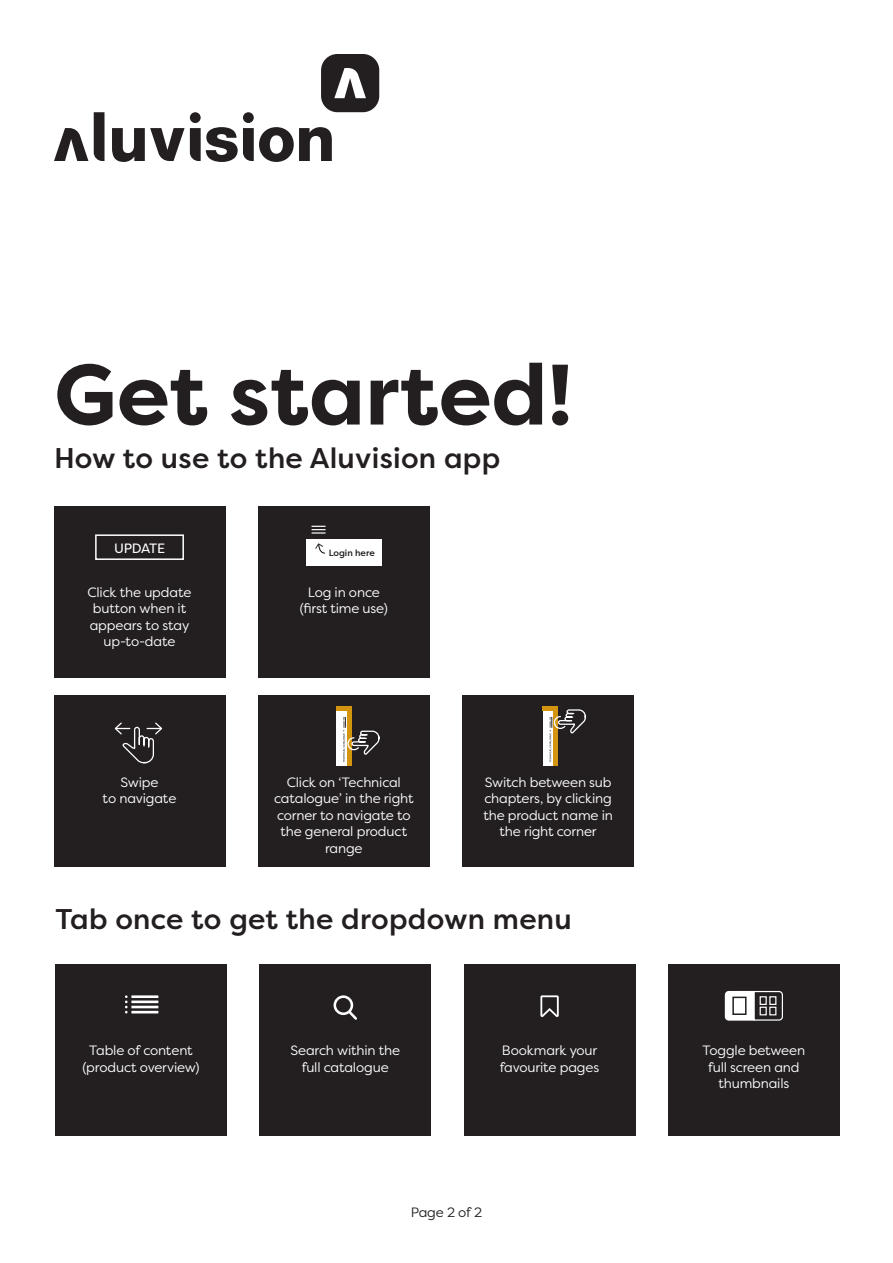
<style>
.page{position:relative;width:893px;height:1263px;background:#fff}
.page>*{position:absolute;margin:0;border:0;box-sizing:border-box;transform-origin:0 0}
.t1{font:700 85.5px "Filson Pro";color:#231f20}
.t2{font:500 28.5px "Filson Pro";letter-spacing:.01em;color:#231f20}
.Tagline{font:13.5px/16.5px "Filson Pro";letter-spacing:-.01em;color:#fff;text-align:center}
.Tagline-2{font:13.5px "Filson Pro";letter-spacing:-.015em;color:#231f20}
.Tagline-3{font:13.5px "Filson Pro";letter-spacing:-.02em;color:#fff}
.t3{font:500 9px "Filson Pro";color:#231f20}
</style>
<div class="page">
<svg style="left:94px;top:112px;width:11px;height:49px"></svg>
<svg style="left:54px;top:128px;width:34px;height:33px"></svg>
<div style="left:190px;top:112px;width:11px;height:11px;background:#231f20;border-radius:50%"></div>
<svg style="left:321px;top:54px;width:58px;height:58px"></svg>
<div style="left:243px;top:112px;width:11px;height:11px;background:#231f20;border-radius:50%"></div>
<svg style="left:112px;top:127px;width:220px;height:35px"></svg>
<div style="left:54px;top:506px;width:171px;height:171px;background:#231f20"></div>
<div style="left:54px;top:696px;width:171px;height:171px;background:#231f20"></div>
<div style="left:55px;top:964px;width:171px;height:171px;background:#231f20"></div>
<div style="left:258px;top:506px;width:171px;height:171px;background:#231f20"></div>
<div style="left:258px;top:696px;width:171px;height:171px;background:#231f20"></div>
<div style="left:260px;top:964px;width:171px;height:171px;background:#231f20"></div>
<div style="left:463px;top:696px;width:171px;height:171px;background:#231f20"></div>
<div style="left:464px;top:964px;width:171px;height:171px;background:#231f20"></div>
<div style="left:668px;top:964px;width:171px;height:171px;background:#231f20"></div>
<div style="left:306px;top:539px;width:75px;height:27px;background:#fff"></div>
<svg style="left:312px;top:526px;width:14px;height:8px"></svg>
<svg style="left:315px;top:543px;width:10px;height:11px"></svg>
<div style="left:95px;top:534px;width:89px;height:26px;border:2px solid #fff"></div>
<svg style="left:724px;top:990px;width:59px;height:31px"></svg>
<div style="left:732px;top:996px;width:14px;height:19px;border:2px solid #231f20"></div>
<div style="left:760px;top:996px;width:7px;height:9px;border:1px solid #fff"></div>
<div style="left:760px;top:1007px;width:7px;height:8px;border:1px solid #fff"></div>
<div style="left:769px;top:996px;width:7px;height:9px;border:1px solid #fff"></div>
<div style="left:769px;top:1007px;width:7px;height:8px;border:1px solid #fff"></div>
<svg style="left:334px;top:995px;width:23px;height:25px"></svg>
<svg style="left:540px;top:995px;width:19px;height:22px"></svg>
<hr style="left:131px;top:1011px;width:27px;height:2px;background:#fff">
<hr style="left:131px;top:1006px;width:27px;height:2px;background:#fff">
<hr style="left:131px;top:1000px;width:27px;height:3px;background:#fff">
<hr style="left:131px;top:995px;width:27px;height:3px;background:#fff">
<svg style="left:125px;top:995px;width:3px;height:18px"></svg>
<div style="left:336px;top:711px;width:11px;height:54px;background:#fff"></div>
<div style="left:336px;top:706px;width:14px;height:5px;background:#d3950f"></div>
<div style="left:347px;top:706px;width:5px;height:59px;background:#d3950f"></div>
<div style="left:543px;top:711px;width:10px;height:54px;background:#fff"></div>
<div style="left:543px;top:706px;width:13px;height:5px;background:#d3950f"></div>
<div style="left:553px;top:706px;width:5px;height:59px;background:#d3950f"></div>
<svg style="left:343px;top:717px;width:37px;height:45px"></svg>
<svg style="left:549px;top:709px;width:37px;height:53px"></svg>
<svg style="left:114px;top:722px;width:49px;height:42px"></svg>
<p class="t1" style="left:54px;top:341px;width:520px">Get started!</p>
<p class="t2" style="left:54px;top:438px;width:448px">How to use to the Aluvision app</p>
<p class="Tagline-3" style="left:114px;top:539px;width:53px">UPDATE</p>
<p class="Tagline" style="left:88px;top:583px;width:105px">Click the update</p>
<p class="Tagline" style="left:93px;top:600px;width:95px">button when it</p>
<p class="Tagline" style="left:90px;top:616px;width:101px">appears to stay</p>
<p class="Tagline" style="left:104px;top:633px;width:73px">up-to-date</p>
<p class="Tagline" style="left:121px;top:773px;width:39px">Swipe</p>
<p class="Tagline" style="left:103px;top:790px;width:75px">to navigate</p>
<p class="t3" style="left:329px;top:547px;width:48px">Login here</p>
<p class="Tagline" style="left:308px;top:583px;width:73px">Log in once</p>
<p class="Tagline" style="left:300px;top:600px;width:89px">(first time use)</p>
<p class="Tagline" style="left:274px;top:773px;width:141px">Click on ‘Technical catalogue’ in the right corner to navigate to the general product range</p>
<p class="Tagline" style="left:484px;top:773px;width:129px;text-align:left">Switch between sub chapters, by clicking</p>
<p class="Tagline" style="left:483px;top:806px;width:131px">the product name in the right corner</p>
<p class="t2" style="left:55px;top:899px;width:518px">Tab once to get the dropdown menu</p>
<p class="Tagline" style="left:89px;top:1042px;width:105px">Table of content</p>
<p class="Tagline" style="left:82px;top:1058px;width:119px">(product overview)</p>
<p class="Tagline" style="left:290px;top:1042px;width:111px">Search within the</p>
<p class="Tagline" style="left:302px;top:1058px;width:88px">full catalogue</p>
<p class="Tagline" style="left:502px;top:1042px;width:97px">Bookmark your</p>
<p class="Tagline" style="left:500px;top:1058px;width:101px">favourite pages</p>
<p class="Tagline-2" style="left:411px;top:1203px;width:73px">Page 2 of 2</p>
<p class="Tagline" style="left:702px;top:1042px;width:104px">Toggle between</p>
<p class="Tagline" style="left:708px;top:1058px;width:93px">full screen and</p>
<p class="Tagline" style="left:718px;top:1075px;width:72px">thumbnails</p>
</div>
